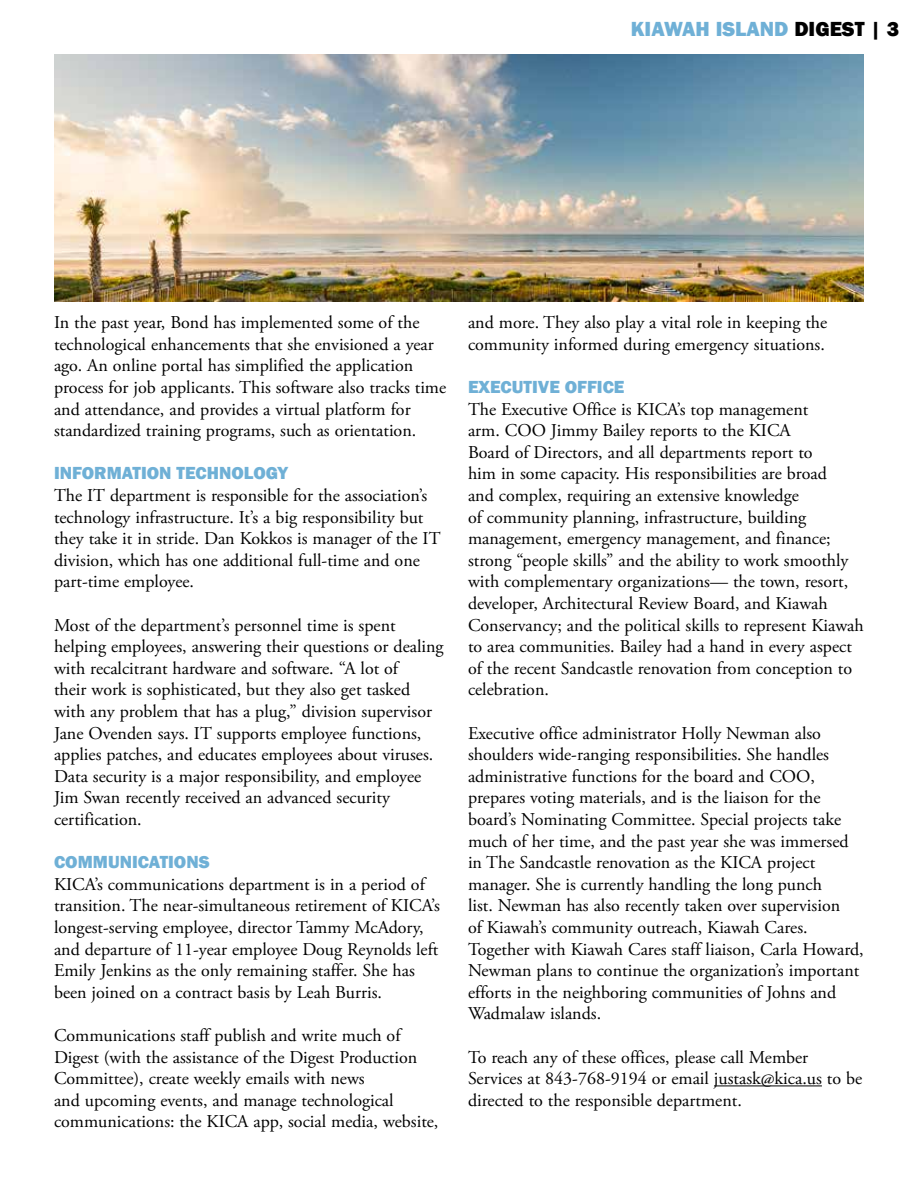
<style>
.page{position:relative;width:918px;height:1188px;background:#fff}
.page>*{position:absolute;margin:0;border:0;box-sizing:border-box;transform-origin:0 0}
.t1{font:800 21px "Franklin Gothic";color:#6fb0d6}
.t2{font:18px/21.6px "Adobe Garamond Pro";letter-spacing:-.01em;color:#000}
.t3{font:800 18px "Franklin Gothic";color:#6fb0d6}
.s1{color:#000}
</style>
<div class="page">
<hr style="left:714px;top:1085px;width:108px;height:1px;background:#000">
<img style="left:54px;top:54px;width:810px;height:248px">
<p class="t1" style="left:631px;top:16px;width:270px">KIAWAH ISLAND <span class="s1">DIGEST | 3</span></p>
<p class="t2" style="left:54px;top:312px;width:394px">In the past year, Bond has implemented some of the technological enhancements that she envisioned a year ago. An online portal has simplified the application process for job applicants. This software also tracks time and attendance, and provides a virtual platform for standardized training programs, such as orientation.</p>
<p class="t3" style="left:54px;top:462px;width:236px">INFORMATION TECHNOLOGY</p>
<p class="t2" style="left:54px;top:485px;width:388px">The IT department is responsible for the association’s technology infrastructure. It’s a big responsibility but they take it in stride. Dan Kokkos is manager of the IT division, which has one additional full-time and one part-time employee.</p>
<p class="t2" style="left:54px;top:615px;width:391px">Most of the department’s personnel time is spent helping employees, answering their questions or dealing with recalcitrant hardware and software. “A lot of<br>their work is sophisticated, but they also get tasked with any problem that has a plug,” division supervisor Jane Ovenden says. IT supports employee functions, applies patches, and educates employees about viruses.<br>Data security is a major responsibility, and employee Jim Swan recently received an advanced security certification.</p>
<p class="t3" style="left:54px;top:850px;width:157px">COMMUNICATIONS</p>
<p class="t2" style="left:54px;top:874px;width:387px">KICA’s communications department is in a period of transition. The near-simultaneous retirement of KICA’s longest-serving employee, director Tammy McAdory, and departure of 11-year employee Doug Reynolds left Emily Jenkins as the only remaining staffer. She has been joined on a contract basis by Leah Burris.</p>
<p class="t2" style="left:54px;top:1025px;width:386px">Communications staff publish and write much of Digest (with the assistance of the Digest Production Committee), create weekly emails with news<br>and upcoming events, and manage technological communications: the KICA app, social media, website,</p>
<p class="t2" style="left:468px;top:312px;width:361px">and more. They also play a vital role in keeping the community informed during emergency situations.</p>
<p class="t3" style="left:468px;top:375px;width:158px">EXECUTIVE OFFICE</p>
<p class="t2" style="left:468px;top:399px;width:397px">The Executive Office is KICA’s top management<br>arm. COO Jimmy Bailey reports to the KICA<br>Board of Directors, and all departments report to<br>him in some capacity. His responsibilities are broad<br>and complex, requiring an extensive knowledge<br>of community planning, infrastructure, building management, emergency management, and finance; strong “people skills” and the ability to work smoothly with complementary organizations— the town, resort, developer, Architectural Review Board, and Kiawah Conservancy; and the political skills to represent Kiawah to area communities. Bailey had a hand in every aspect of the recent Sandcastle renovation from conception to celebration.</p>
<p class="t2" style="left:468px;top:723px;width:397px">Executive office administrator Holly Newman also shoulders wide-ranging responsibilities. She handles administrative functions for the board and COO, prepares voting materials, and is the liaison for the board’s Nominating Committee. Special projects take much of her time, and the past year she was immersed in The Sandcastle renovation as the KICA project manager. She is currently handling the long punch<br>list. Newman has also recently taken over supervision<br>of Kiawah’s community outreach, Kiawah Cares.<br>Together with Kiawah Cares staff liaison, Carla Howard, Newman plans to continue the organization’s important efforts in the neighboring communities of Johns and Wadmalaw islands.</p>
<p class="t2" style="left:468px;top:1047px;width:396px">To reach any of these offices, please call Member<br>Services at 843-768-9194 or email justask@kica.us to be directed to the responsible department.</p>
</div>
